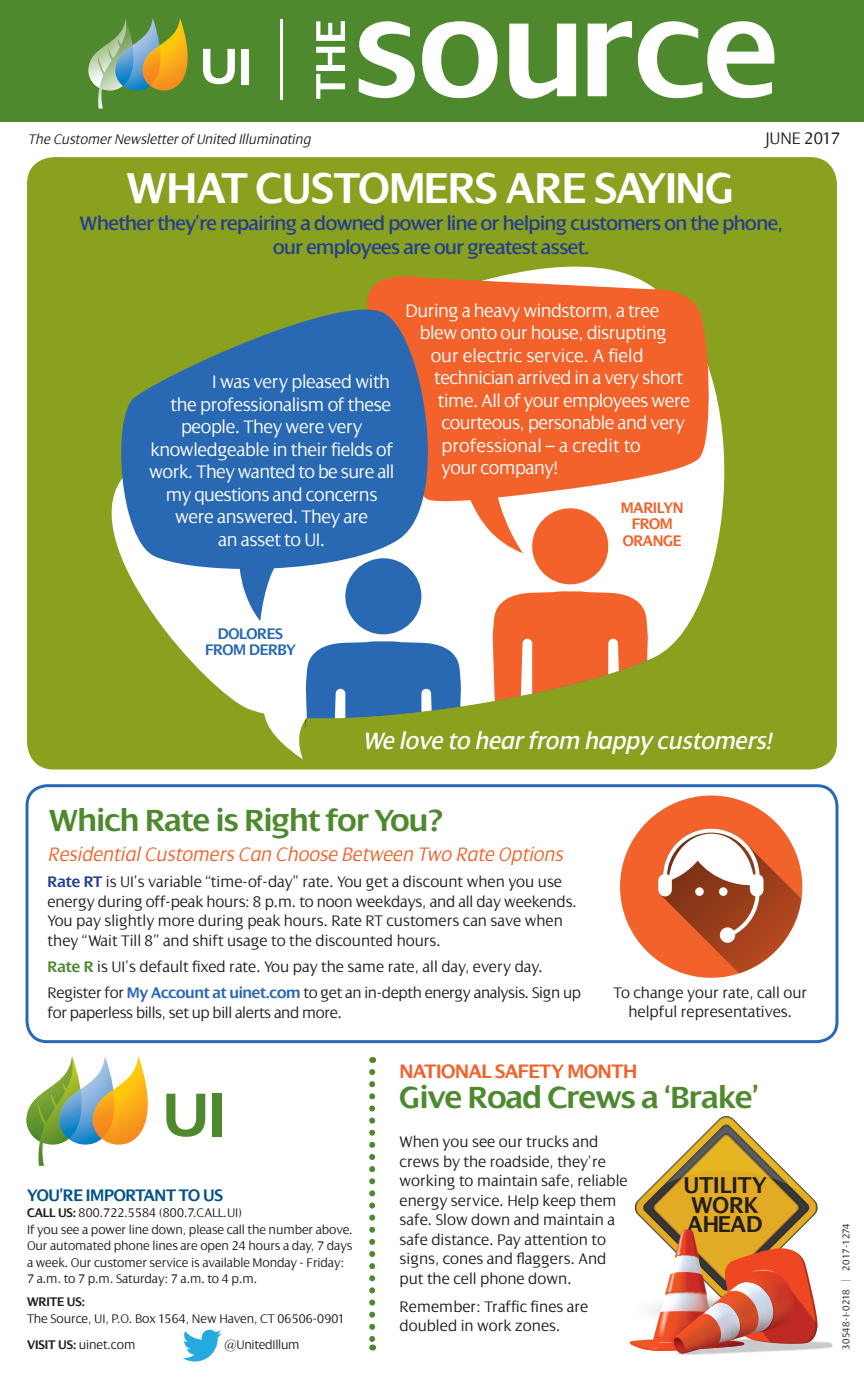
<style>
.page{position:relative;width:864px;height:1377px;background:#fff}
.page>*{position:absolute;margin:0;border:0;box-sizing:border-box;transform-origin:0 0}
.t1{font:600 46.5px "Dialog";letter-spacing:-.01em;color:#fff}
.t2{font:600 33px "Dialog";letter-spacing:-.02em;color:#4e892d}
.t3{font:italic 25.5px "Dialog";letter-spacing:.005em;color:#fff}
.t4{font:600 24.75px/19.5px "Dialog";color:#231f20}
.t5{font:21px/24px "Dialog";letter-spacing:-.025em;color:#253f8e;text-align:center}
.t6{font:italic 300 21px "Dialog";color:#f2622a}
.t7{font:600 21px "Dialog";letter-spacing:-.02em;color:#f2622a}
.t8{font:300 19.5px/22.5px "Dialog";letter-spacing:-.02em;color:#fff;text-align:right}
.t9{font:300 19.5px "Dialog";color:#fff}
.t10{font:600 18px "Dialog";letter-spacing:-.02em;color:#01518d}
.t11{font:300 18px "Dialog";letter-spacing:-.01em;color:#231f20}
.t12{font:300 16.5px/19.5px "Dialog";color:#231f20}
.t13{font:300 16.5px/19.5px "Dialog";letter-spacing:-.02em;color:#231f20}
.t14{font:600 16.5px/16.5px "Dialog";letter-spacing:-.025em;color:#f2622a;text-align:center}
.t15{font:600 16.5px/16.5px "Dialog";letter-spacing:-.02em;color:#2968b3;text-align:center}
.t16{font:italic 300 15px "Dialog";color:#231f20}
.t17{font:300 13.5px/16.5px "Dialog";letter-spacing:-.01em;color:#231f20}
.t18{font:300 10.5px "Dialog";letter-spacing:.02em;color:#231f20}
.s1{font-weight:600;color:#253f8e}
.s2{font-weight:600;color:#4e892d}
.s3{font-weight:600;color:#2968b3}
.s4{font-weight:600}
</style>
<div class="page">
<svg style="left:629px;top:1116px;width:204px;height:239px"></svg>
<div style="left:26px;top:784px;width:812px;height:259px;border:3px solid #2968b3;border-radius:20px"></div>
<div style="left:27px;top:157px;width:810px;height:613px;background:#89a11f"></div>
<svg style="left:111px;top:386px;width:614px;height:374px"></svg>
<svg style="left:371px;top:266px;width:343px;height:287px;background:#ed8959"></svg>
<svg style="left:306px;top:641px;width:155px;height:129px"></svg>
<div style="left:345px;top:558px;width:76px;height:76px;background:#2968b3;border-radius:50%"></div>
<div style="left:532px;top:508px;width:76px;height:76px;background:#f2622a;border-radius:50%"></div>
<svg style="left:493px;top:591px;width:155px;height:166px"></svg>
<svg style="left:112px;top:289px;width:338px;height:332px;fill:#2968b3"></svg>
<svg style="left:183px;top:1330px;width:39px;height:32px"></svg>
<div style="left:0;top:0;width:864px;height:122px;background:#4e892d"></div>
<div style="left:241px;top:49px;width:7px;height:35px;background:#fff"></div>
<svg style="left:88px;top:18px;width:147px;height:91px"></svg>
<svg style="left:26px;top:1056px;width:196px;height:110px"></svg>
<div style="left:213px;top:1094px;width:9px;height:43px;background:#4e892d"></div>
<hr style="left:280px;top:19px;width:3px;height:80px;background:#fff">
<svg style="left:359px;top:21px;width:415px;height:78px"></svg>
<svg style="left:316px;top:21px;width:29px;height:78px"></svg>
<svg style="left:369px;top:1072px;width:6px;height:279px"></svg>
<div style="left:620px;top:795px;width:182px;height:183px;background:#f2632b;border-radius:91px"></div>
<svg style="left:658px;top:829px;width:144px;height:149px"></svg>
<p class="t16" style="left:28px;top:131px;width:284px">The Customer Newsletter of United Illuminating</p>
<p class="t1" style="left:127px;top:163px;width:609px">WHAT CUSTOMERS ARE SAYING</p>
<p class="t11" style="left:763px;top:129px;width:79px">JUNE 2017</p>
<p class="t5" style="left:80px;top:211px;width:704px">Whether they’re repairing a downed power line or helping customers on the phone, our employees are our greatest asset.</p>
<p class="t8" style="left:171px;top:371px;width:222px">I was very pleased with<br>the professionalism of these</p>
<p class="t8" style="left:181px;top:416px;width:183px">people. They were very</p>
<p class="t8" style="left:149px;top:438px;width:247px;text-align:center">knowledgeable in their fields of work. They wanted to be sure all my questions and concerns were answered. They are<br>an asset to UI.</p>
<p class="t8" style="left:406px;top:299px;width:255px">During a heavy windstorm, a tree</p>
<p class="t8" style="left:420px;top:322px;width:248px">blew onto our house, disrupting</p>
<p class="t9" style="left:431px;top:345px;width:214px">our electric service. A field</p>
<p class="t8" style="left:434px;top:367px;width:250px">technician arrived in a very short</p>
<p class="t8" style="left:438px;top:389px;width:254px">time. All of your employees were</p>
<p class="t8" style="left:441px;top:412px;width:245px;text-align:left">courteous, personable and very professional – a credit to</p>
<p class="t8" style="left:441px;top:457px;width:118px">your company!</p>
<p class="t14" style="left:621px;top:500px;width:64px">MARILYN<br>FROM</p>
<p class="t14" style="left:623px;top:533px;width:60px">ORANGE</p>
<p class="t15" style="left:205px;top:625px;width:92px">DOLORES<br>FROM DERBY</p>
<p class="t3" style="left:363px;top:727px;width:410px">We love to hear from happy customers!</p>
<p class="t2" style="left:49px;top:803px;width:396px">Which Rate is Right for You?</p>
<p class="t6" style="left:48px;top:843px;width:517px">Residential Customers Can Choose Between Two Rate Options</p>
<p class="t12" style="left:48px;top:872px;width:531px"><span class="s1">Rate RT</span> is UI’s variable “time-of-day” rate. You get a discount when you use energy during off-peak hours: 8 p.m. to noon weekdays, and all day weekends.<br>You pay slightly more during peak hours. Rate RT customers can save when they “Wait Till 8” and shift usage to the discounted hours.</p>
<p class="t12" style="left:48px;top:957px;width:497px"><span class="s2">Rate R</span> is UI’s default fixed rate. You pay the same rate, all day, every day.</p>
<p class="t13" style="left:48px;top:983px;width:535px">Register for <span class="s3">My Account at uinet.com</span> to get an in-depth energy analysis. Sign up for paperless bills, set up bill alerts and more.</p>
<p class="t12" style="left:613px;top:983px;width:195px;text-align:center">To change your rate, call our helpful representatives.</p>
<p class="t10" style="left:27px;top:1185px;width:197px">YOU’RE IMPORTANT TO US</p>
<p class="t17" style="left:27px;top:1205px;width:327px"><span class="s4">CALL US:</span> 800.722.5584 (800.7.CALL.UI)<br>If you see a power line down, please call the number above.<br>Our automated phone lines are open 24 hours a day, 7 days a week. Our customer service is available Monday - Friday:<br>7 a.m. to 7 p.m. Saturday: 7 a.m. to 4 p.m.</p>
<p class="t17" style="left:27px;top:1294px;width:320px"><span class="s4">WRITE US:<br></span>The Source, UI, P.O. Box 1564, New Haven, CT 06506-0901</p>
<p class="t17" style="left:27px;top:1337px;width:110px"><span class="s4">VISIT US:</span> uinet.com</p>
<p class="t17" style="left:224px;top:1337px;width:77px">@UnitedIllum</p>
<p class="t7" style="left:400px;top:1060px;width:239px">NATIONAL SAFETY MONTH</p>
<p class="t2" style="left:400px;top:1079px;width:361px">Give Road Crews a ‘Brake’</p>
<p class="t12" style="left:400px;top:1132px;width:230px">When you see our trucks and crews by the roadside, they’re working to maintain safe, reliable energy service. Help keep them safe. Slow down and maintain a safe distance. Pay attention to signs, cones and flaggers. And put the cell phone down.</p>
<p class="t12" style="left:400px;top:1297px;width:190px">Remember: Traffic fines are doubled in work zones.</p>
<p class="t4" style="left:684px;top:1176px;width:85px">UTILITY<br>WORK<br>AHEAD</p>
<p class="t18" style="left:840px;top:1350px;width:128px;rotate:-90deg">30548-I-0218 | 2017-1274</p>
</div>
